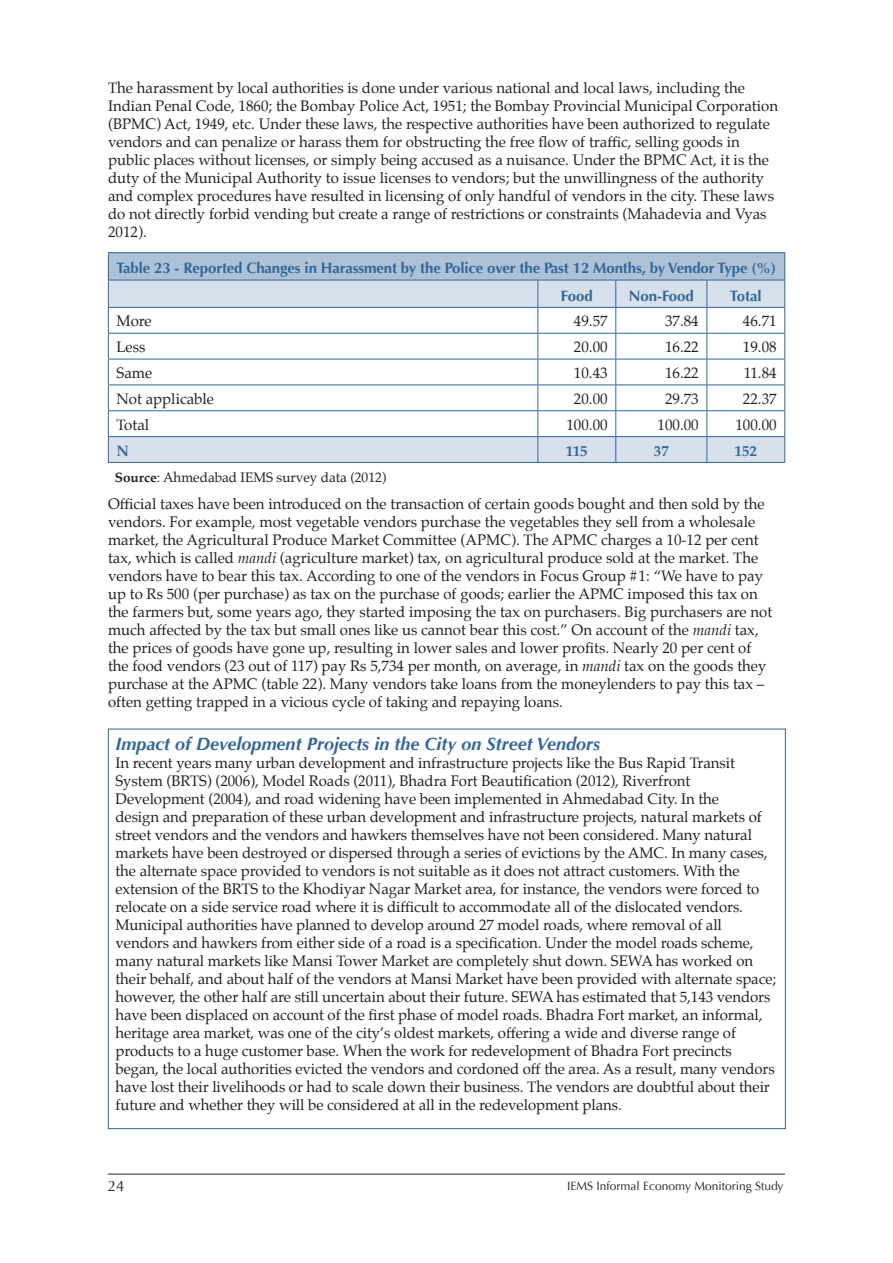
<style>
.page{position:relative;width:893px;height:1263px;background:#fff}
.page>*{position:absolute;margin:0;border:0;box-sizing:border-box;transform-origin:0 0}
.t1{font:italic 700 18px "Optima";color:#369}
.t2{font:15px/18px "Palatino";letter-spacing:-.005em;color:#231f20}
.t3{font:700 15px/27.3px "Optima";letter-spacing:-.01em;color:#369}
.t4{font:700 15px "Palatino";color:#369}
.t5{font:15px "Optima";color:#231f20}
.t6{font:13.5px "Palatino";color:#231f20}
.t7{font:12px "Optima";color:#231f20}
.s1{font-weight:700}
.s2{font-style:italic}
</style>
<div class="page">
<hr style="left:108px;top:1174px;width:677px;height:1px;background:#231f20">
<div style="left:108px;top:253px;width:677px;height:27px;background:#adc2d6"></div>
<svg style="left:109px;top:281px;width:675px;height:181px"></svg>
<hr style="left:108px;top:252px;width:430px;height:1px;background:#369">
<hr style="left:538px;top:252px;width:78px;height:1px;background:#369">
<hr style="left:616px;top:252px;width:91px;height:1px;background:#369">
<hr style="left:707px;top:252px;width:78px;height:1px;background:#369">
<hr style="left:108px;top:280px;width:430px;height:1px;background:#369">
<hr style="left:538px;top:280px;width:78px;height:1px;background:#369">
<hr style="left:616px;top:280px;width:91px;height:1px;background:#369">
<hr style="left:707px;top:280px;width:78px;height:1px;background:#369">
<hr style="left:108px;top:307px;width:430px;height:1px;background:#369">
<hr style="left:538px;top:307px;width:78px;height:1px;background:#369">
<hr style="left:616px;top:307px;width:91px;height:1px;background:#369">
<hr style="left:707px;top:307px;width:78px;height:1px;background:#369">
<hr style="left:108px;top:333px;width:430px;height:1px;background:#369">
<hr style="left:538px;top:333px;width:78px;height:1px;background:#369">
<hr style="left:616px;top:333px;width:91px;height:1px;background:#369">
<hr style="left:707px;top:333px;width:78px;height:1px;background:#369">
<hr style="left:108px;top:359px;width:430px;height:1px;background:#369">
<hr style="left:538px;top:359px;width:78px;height:1px;background:#369">
<hr style="left:616px;top:359px;width:91px;height:1px;background:#369">
<hr style="left:707px;top:359px;width:78px;height:1px;background:#369">
<hr style="left:108px;top:384px;width:430px;height:1px;background:#369">
<hr style="left:538px;top:384px;width:78px;height:1px;background:#369">
<hr style="left:616px;top:384px;width:91px;height:1px;background:#369">
<hr style="left:707px;top:384px;width:78px;height:1px;background:#369">
<hr style="left:108px;top:410px;width:430px;height:1px;background:#369">
<hr style="left:538px;top:410px;width:78px;height:1px;background:#369">
<hr style="left:616px;top:410px;width:91px;height:1px;background:#369">
<hr style="left:707px;top:410px;width:78px;height:1px;background:#369">
<hr style="left:108px;top:436px;width:430px;height:1px;background:#369">
<svg style="left:108px;top:253px;width:1px;height:209px"></svg>
<hr style="left:538px;top:436px;width:78px;height:1px;background:#369">
<svg style="left:537px;top:280px;width:1px;height:182px"></svg>
<hr style="left:616px;top:436px;width:91px;height:1px;background:#369">
<svg style="left:615px;top:280px;width:1px;height:182px"></svg>
<hr style="left:707px;top:436px;width:78px;height:1px;background:#369">
<svg style="left:706px;top:280px;width:1px;height:182px"></svg>
<svg style="left:784px;top:253px;width:1px;height:209px"></svg>
<hr style="left:108px;top:462px;width:430px;height:1px;background:#369">
<hr style="left:538px;top:462px;width:78px;height:1px;background:#369">
<hr style="left:616px;top:462px;width:91px;height:1px;background:#369">
<hr style="left:707px;top:462px;width:78px;height:1px;background:#369">
<p class="t2" style="left:108px;top:81px;width:672px">The harassment by local authorities is done under various national and local laws, including the Indian Penal Code, 1860; the Bombay Police Act, 1951; the Bombay Provincial Municipal Corporation (BPMC) Act, 1949, etc. Under these laws, the respective authorities have been authorized to regulate vendors and can penalize or harass them for obstructing the free flow of traffic, selling goods in public places without licenses, or simply being accused as a nuisance. Under the BPMC Act, it is the duty of the Municipal Authority to issue licenses to vendors; but the unwillingness of the authority and complex procedures have resulted in licensing of only handful of vendors in the city. These laws do not directly forbid vending but create a range of restrictions or constraints (Mahadevia and Vyas 2012).</p>
<p class="t3" style="left:561px;top:256px;width:217px;text-indent:-444px">Table 23 - Reported Changes in Harassment by the Police over the Past 12 Months, by Vendor Type (%)<br>Food</p>
<p class="t3" style="left:629px;top:283px;width:67px">Non-Food</p>
<p class="t3" style="left:730px;top:283px;width:33px">Total</p>
<p class="t2" style="left:116px;top:314px;width:37px">More</p>
<p class="t2" style="left:574px;top:314px;width:35px">49.57</p>
<p class="t2" style="left:665px;top:314px;width:35px">37.84</p>
<p class="t2" style="left:743px;top:314px;width:35px">46.71</p>
<p class="t2" style="left:116px;top:340px;width:31px">Less</p>
<p class="t2" style="left:574px;top:340px;width:35px">20.00</p>
<p class="t2" style="left:665px;top:340px;width:35px">16.22</p>
<p class="t2" style="left:743px;top:340px;width:35px">19.08</p>
<p class="t2" style="left:116px;top:365px;width:37px">Same</p>
<p class="t2" style="left:574px;top:365px;width:35px">10.43</p>
<p class="t2" style="left:665px;top:365px;width:35px">16.22</p>
<p class="t2" style="left:744px;top:365px;width:34px">11.84</p>
<p class="t2" style="left:116px;top:391px;width:99px">Not applicable</p>
<p class="t2" style="left:574px;top:391px;width:35px">20.00</p>
<p class="t2" style="left:665px;top:391px;width:35px">29.73</p>
<p class="t2" style="left:743px;top:391px;width:35px">22.37</p>
<p class="t2" style="left:116px;top:417px;width:34px">Total</p>
<p class="t2" style="left:566px;top:417px;width:43px">100.00</p>
<p class="t2" style="left:657px;top:417px;width:43px">100.00</p>
<p class="t2" style="left:735px;top:417px;width:43px">100.00</p>
<p class="t4" style="left:116px;top:444px;width:14px">N</p>
<p class="t4" style="left:566px;top:444px;width:23px">115</p>
<p class="t4" style="left:654px;top:444px;width:16px">37</p>
<p class="t4" style="left:735px;top:444px;width:24px">152</p>
<p class="t6" style="left:115px;top:471px;width:273px"><span class="s1">Source</span>: Ahmedabad IEMS survey data (2012)</p>
<p class="t2" style="left:108px;top:495px;width:666px">Official taxes have been introduced on the transaction of certain goods bought and then sold by the vendors. For example, most vegetable vendors purchase the vegetables they sell from a wholesale market, the Agricultural Produce Market Committee (APMC). The APMC charges a 10-12 per cent tax, which is called <span class="s2">mandi</span> (agriculture market) tax, on agricultural produce sold at the market. The vendors have to bear this tax. According to one of the vendors in Focus Group #1: “We have to pay up to Rs 500 (per purchase) as tax on the purchase of goods; earlier the APMC imposed this tax on the farmers but, some years ago, they started imposing the tax on purchasers. Big purchasers are not much affected by the tax but small ones like us cannot bear this cost.” On account of the <span class="s2">mandi</span> tax, the prices of goods have gone up, resulting in lower sales and lower profits. Nearly 20 per cent of the food vendors (23 out of 117) pay Rs 5,734 per month, on average, in <span class="s2">mandi</span> tax on the goods they purchase at the APMC (table 22). Many vendors take loans from the moneylenders to pay this tax – often getting trapped in a vicious cycle of taking and repaying loans.</p>
<p class="t1" style="left:116px;top:736px;width:486px">Impact of Development Projects in the City on Street Vendors</p>
<p class="t2" style="left:116px;top:755px;width:662px">In recent years many urban development and infrastructure projects like the Bus Rapid Transit System (BRTS) (2006), Model Roads (2011), Bhadra Fort Beautification (2012), Riverfront Development (2004), and road widening have been implemented in Ahmedabad City. In the<br>design and preparation of these urban development and infrastructure projects, natural markets of street vendors and the vendors and hawkers themselves have not been considered. Many natural markets have been destroyed or dispersed through a series of evictions by the AMC. In many cases, the alternate space provided to vendors is not suitable as it does not attract customers. With the extension of the BRTS to the Khodiyar Nagar Market area, for instance, the vendors were forced to relocate on a side service road where it is difficult to accommodate all of the dislocated vendors.<br>Municipal authorities have planned to develop around 27 model roads, where removal of all vendors and hawkers from either side of a road is a specification. Under the model roads scheme, many natural markets like Mansi Tower Market are completely shut down. SEWA has worked on their behalf, and about half of the vendors at Mansi Market have been provided with alternate space; however, the other half are still uncertain about their future. SEWA has estimated that 5,143 vendors have been displaced on account of the first phase of model roads. Bhadra Fort market, an informal, heritage area market, was one of the city’s oldest markets, offering a wide and diverse range of products to a huge customer base. When the work for redevelopment of Bhadra Fort precincts began, the local authorities evicted the vendors and cordoned off the area. As a result, many vendors have lost their livelihoods or had to scale down their business. The vendors are doubtful about their future and whether they will be considered at all in the redevelopment plans.</p>
<p class="t5" style="left:108px;top:1177px;width:18px">24</p>
<p class="t7" style="left:567px;top:1181px;width:218px">IEMS Informal Economy Monitoring Study</p>
</div>
